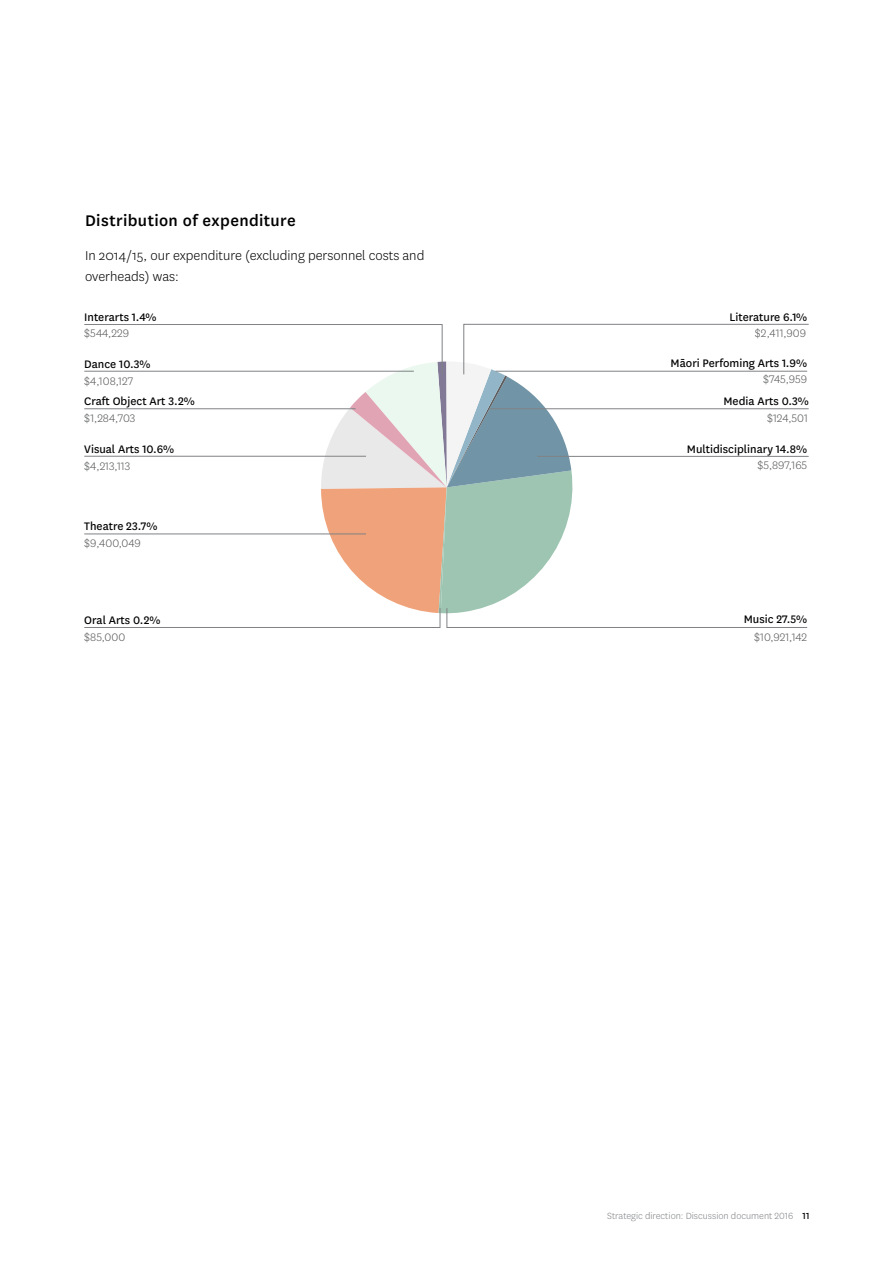
<style>
.page{position:relative;width:893px;height:1263px;background:#fff}
.page>*{position:absolute;margin:0;border:0;box-sizing:border-box;transform-origin:0 0}
.t1{font:500 18px "National";letter-spacing:.02em;color:#000}
.t2{font:300 15px/21px "National";color:#000}
.t3{font:12.75px "National";color:#000}
.t4{font:300 12.75px "National";color:#58595b}
.t5{font:300 10.5px "National";color:#808285}
.s1{font-weight:400;color:#000}
</style>
<div class="page">
<svg style="left:84px;top:324px;width:725px;height:304px"></svg>
<hr style="left:537px;top:456px;width:272px;height:1px;background:#808285">
<hr style="left:495px;top:371px;width:312px;height:1px;background:#808285">
<hr style="left:489px;top:408px;width:320px;height:1px;background:#808285">
<h1 class="t1" style="left:85px;top:208px;width:212px">Distribution of expenditure</h1>
<p class="t2" style="left:85px;top:244px;width:341px">In 2014/15, our expenditure (excluding personnel costs and overheads) was:</p>
<p class="t3" style="left:84px;top:308px;width:74px">Interarts 1.4%</p>
<p class="t4" style="left:84px;top:325px;width:46px">$544,229</p>
<p class="t3" style="left:84px;top:355px;width:68px">Dance 10.3%</p>
<p class="t4" style="left:84px;top:373px;width:50px">$4,108,127</p>
<p class="t3" style="left:84px;top:393px;width:112px">Craft Object Art 3.2%</p>
<p class="t4" style="left:84px;top:410px;width:53px">$1,284,703</p>
<p class="t3" style="left:84px;top:440px;width:92px">Visual Arts 10.6%</p>
<p class="t4" style="left:84px;top:458px;width:47px">$4,213,113</p>
<p class="t3" style="left:84px;top:518px;width:75px">Theatre 23.7%</p>
<p class="t4" style="left:84px;top:536px;width:58px">$9,400,049</p>
<p class="t3" style="left:84px;top:611px;width:78px">Oral Arts 0.2%</p>
<p class="t4" style="left:84px;top:629px;width:43px">$85,000</p>
<p class="t3" style="left:730px;top:308px;width:79px">Literature 6.1%</p>
<p class="t4" style="left:755px;top:325px;width:53px">$2,411,909</p>
<p class="t3" style="left:671px;top:354px;width:138px">Māori Perfoming Arts 1.9%</p>
<p class="t4" style="left:763px;top:371px;width:45px">$745,959</p>
<p class="t3" style="left:723px;top:393px;width:87px">Media Arts 0.3%</p>
<p class="t4" style="left:767px;top:410px;width:43px">$124,501</p>
<p class="t3" style="left:687px;top:440px;width:122px">Multidisciplinary 14.8%</p>
<p class="t4" style="left:757px;top:457px;width:51px">$5,897,165</p>
<p class="t3" style="left:744px;top:610px;width:65px">Music 27.5%</p>
<p class="t4" style="left:754px;top:629px;width:55px">$10,921,142</p>
<p class="t5" style="left:607px;top:1209px;width:204px">Strategic direction: Discussion document 2016 <span class="s1">11</span></p>
</div>
